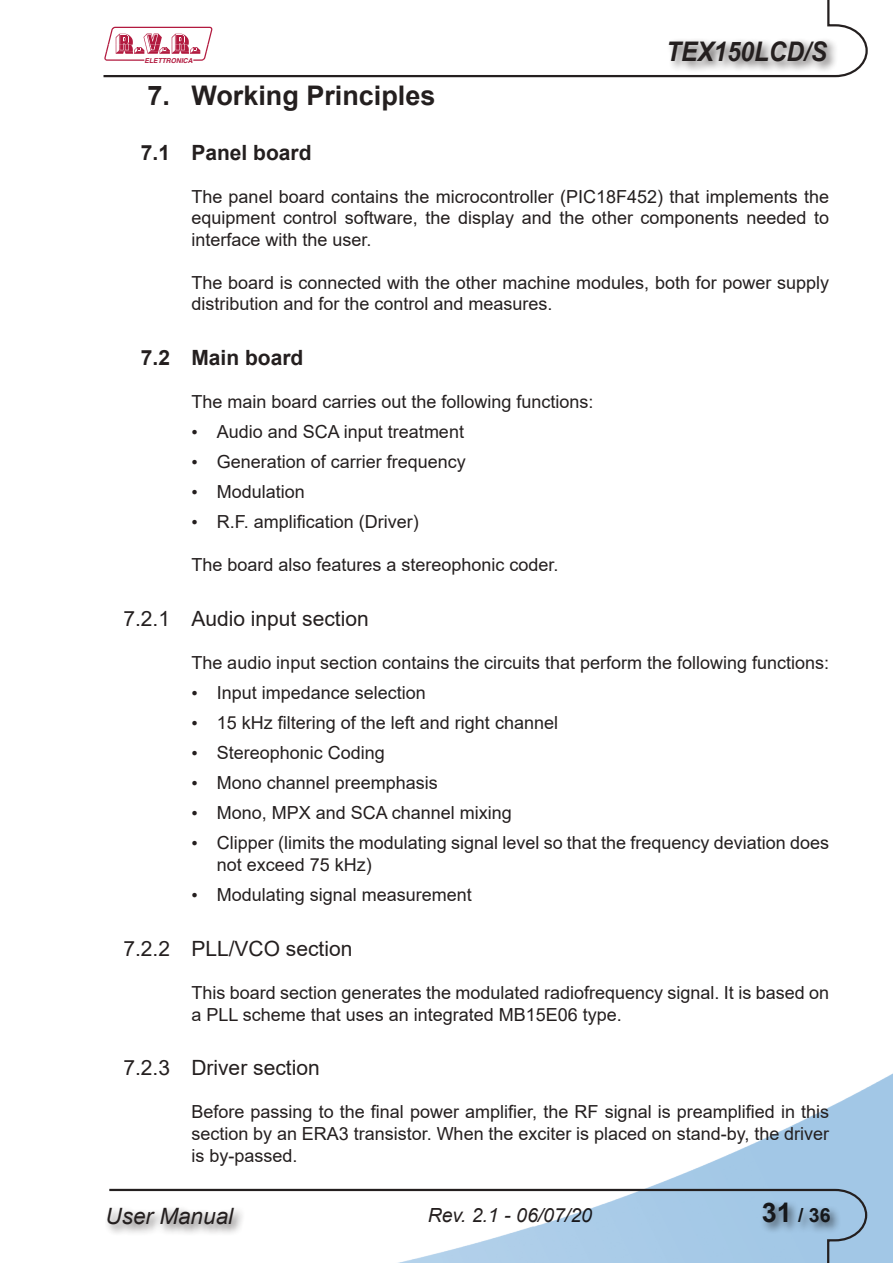
<style>
.page{position:relative;width:893px;height:1263px;background:#fff}
.page>*{position:absolute;margin:0;border:0;box-sizing:border-box;transform-origin:0 0}
.t1{font:700 27px "Arial";color:#241f1f}
.t2{font:italic 700 27px "Arial";color:#241f1f;scale:.9 1}
.t3{font:italic 22.5px "Arial";color:#241f1f}
.t4{font:21px "Arial";color:#241f1f}
.t5{font:700 21px "Arial";color:#241f1f}
.t6{font:italic 19.5px "Arial";color:#241f1f}
.t7{font:700 19.5px "Arial";color:#241f1f}
.t8{font:18px/21.6px "Arial";color:#241f1f}
.t9{font:italic 700 6.75px "Helvetica";color:#b21a3f}
.s1{font-family:"Times New Roman"}
.s2{font-size:27px}
</style>
<div class="page">
<img style="left:647px;top:1073px;width:246px;height:190px">
<svg style="left:103px;top:0;width:765px;height:78px"></svg>
<svg style="left:109px;top:1188px;width:759px;height:75px"></svg>
<div style="left:666px;top:38px;width:173px;height:36px;background:#241f1f;opacity:.75"></div>
<svg style="left:104px;top:27px;width:108px;height:34px"></svg>
<div style="left:760px;top:1199px;width:82px;height:35px;background:#241f1f;opacity:.75"></div>
<div style="left:105px;top:1205px;width:141px;height:31px;background:#241f1f;opacity:.75"></div>
<p class="t9" style="left:144px;top:56px;width:50px">ELETTRONICA</p>
<h1 class="t2" style="left:666px;top:34px;width:180px">TEX150LCD/S</h1>
<h1 class="t1" style="left:148px;top:76px;width:289px">7. Working Principles</h1>
<p class="t5" style="left:141px;top:138px;width:172px">7.1 Panel board</p>
<p class="t8" style="left:191px;top:185px;width:639px;text-align:justify">The panel board contains the microcontroller (PIC18F452) that implements the equipment control software, the display and the other components needed to interface with the user.</p>
<p class="t8" style="left:191px;top:271px;width:639px">The board is connected with the other machine modules, both for power supply distribution and for the control and measures.</p>
<p class="t5" style="left:141px;top:343px;width:164px">7.2 Main board</p>
<p class="t8" style="left:191px;top:391px;width:404px">The main board carries out the following functions:</p>
<p class="t8" style="left:191px;top:421px;width:274px"><span class="s1">•</span> Audio and SCA input treatment</p>
<p class="t8" style="left:191px;top:451px;width:276px"><span class="s1">•</span> Generation of carrier frequency</p>
<p class="t8" style="left:191px;top:481px;width:115px"><span class="s1">•</span> Modulation</p>
<p class="t8" style="left:191px;top:511px;width:229px"><span class="s1">•</span> R.F. amplification (Driver)</p>
<p class="t8" style="left:191px;top:554px;width:369px">The board also features a stereophonic coder.</p>
<p class="t4" style="left:123px;top:604px;width:247px">7.2.1 Audio input section</p>
<p class="t8" style="left:191px;top:652px;width:639px">The audio input section contains the circuits that perform the following functions:</p>
<p class="t8" style="left:191px;top:682px;width:236px"><span class="s1">•</span> Input impedance selection</p>
<p class="t8" style="left:191px;top:712px;width:368px"><span class="s1">•</span> 15 kHz filtering of the left and right channel</p>
<p class="t8" style="left:191px;top:742px;width:195px"><span class="s1">•</span> Stereophonic Coding</p>
<p class="t8" style="left:191px;top:772px;width:248px"><span class="s1">•</span> Mono channel preemphasis</p>
<p class="t8" style="left:191px;top:802px;width:322px"><span class="s1">•</span> Mono, MPX and SCA channel mixing</p>
<p class="t8" style="left:217px;top:832px;width:614px;text-indent:-26px"><span class="s1">•</span> Clipper (limits the modulating signal level so that the frequency deviation does not exceed 75 kHz)</p>
<p class="t8" style="left:191px;top:884px;width:282px"><span class="s1">•</span> Modulating signal measurement</p>
<p class="t4" style="left:123px;top:934px;width:231px">7.2.2 PLL/VCO section</p>
<p class="t8" style="left:191px;top:982px;width:639px">This board section generates the modulated radiofrequency signal. It is based on a PLL scheme that uses an integrated MB15E06 type.</p>
<p class="t4" style="left:123px;top:1054px;width:198px">7.2.3 Driver section</p>
<p class="t8" style="left:191px;top:1101px;width:639px;text-align:justify">Before passing to the final power amplifier, the RF signal is preamplified in this section by an ERA3 transistor. When the exciter is placed on stand-by, the driver is by-passed.</p>
<p class="t3" style="left:106px;top:1202px;width:129px">User Manual</p>
<p class="t6" style="left:428px;top:1203px;width:166px">Rev. 2.1 - 06/07/20</p>
<p class="t7" style="left:762px;top:1202px;width:70px"><span class="s2">31</span> / 36</p>
</div>
